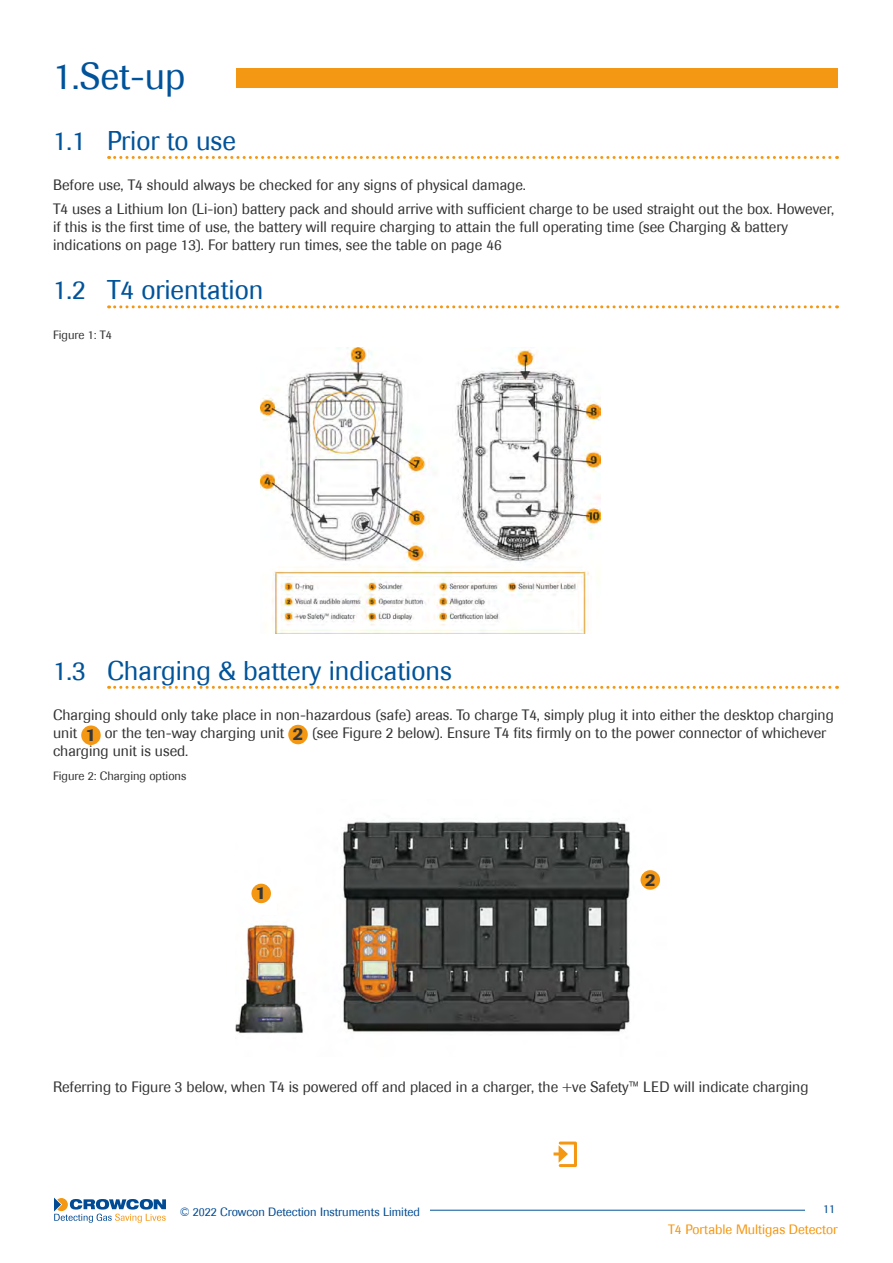
<style>
.page{position:relative;width:893px;height:1263px;background:#fff}
.page>*{position:absolute;margin:0;border:0;box-sizing:border-box;transform-origin:0 0}
.t1{font:37.5px "Imago";color:#00539a}
.t2{font:27px "Imago";color:#00539a}
.t3{font:500 18px "Imago";color:#373739}
.t4{font:15px/18px "Imago";color:#333}
.t5{font:13.5px "Imago";color:#f49712}
.t6{font:12px "Imago";color:#004b93}
.t7{font:12px "Imago";color:#333}
.s1{font-weight:500;font-size:18px;color:#373739}
</style>
<div class="page">
<svg style="left:54px;top:1197px;width:112px;height:26px"></svg>
<hr style="left:430px;top:1210px;width:375px;height:1px;background:#00539a">
<div style="left:559px;top:1141px;width:18px;height:26px;border:3px solid #f49712"></div>
<svg style="left:554px;top:1145px;width:14px;height:18px"></svg>
<svg style="left:109px;top:156px;width:728px;height:3px"></svg>
<svg style="left:109px;top:305px;width:728px;height:3px"></svg>
<svg style="left:109px;top:686px;width:728px;height:3px"></svg>
<div style="left:81px;top:725px;width:20px;height:20px;background:#f49712;border-radius:50%"></div>
<div style="left:288px;top:725px;width:20px;height:19px;background:#f49712;border-radius:50%"></div>
<div style="left:236px;top:68px;width:602px;height:20px;background:#f49712"></div>
<img style="left:261px;top:348px;width:340px;height:286px">
<img style="left:236px;top:819px;width:425px;height:215px">
<div style="left:250px;top:889px;width:27px;height:26px;background:#fff"></div>
<div style="left:251px;top:884px;width:20px;height:19px;background:#f49712;border-radius:50%"></div>
<div style="left:640px;top:870px;width:20px;height:20px;background:#f49712;border-radius:50%"></div>
<h1 class="t1" style="left:53px;top:54px;width:134px">1.Set-up</h1>
<h2 class="t2" style="left:53px;top:125px;width:184px">1.1 Prior to use</h2>
<p class="t4" style="left:53px;top:173px;width:783px;line-height:24px">Before use, T4 should always be checked for any signs of physical damage.<br>T4 uses a Lithium Ion (Li-ion) battery pack and should arrive with sufficient charge to be used straight out the box. However,</p>
<p class="t4" style="left:53px;top:218px;width:736px">if this is the first time of use, the battery will require charging to attain the full operating time (see Charging &amp; battery indications on page 13). For battery run times, see the table on page 46</p>
<h2 class="t2" style="left:53px;top:274px;width:212px">1.2 T4 orientation</h2>
<p class="t7" style="left:53px;top:328px;width:60px">Figure 1: T4</p>
<h2 class="t2" style="left:53px;top:655px;width:400px">1.3 Charging &amp; battery indications</h2>
<p class="t4" style="left:53px;top:706px;width:782px">Charging should only take place in non-hazardous (safe) areas. To charge T4, simply plug it into either the desktop charging unit <span class="s1">1</span> or the ten-way charging unit <span class="s1">2</span> (see Figure 2 below). Ensure T4 fits firmly on to the power connector of whichever charging unit is used.</p>
<p class="t7" style="left:53px;top:768px;width:135px">Figure 2: Charging options</p>
<p class="t3" style="left:256px;top:882px;width:12px">1</p>
<p class="t3" style="left:645px;top:869px;width:12px">2</p>
<p class="t4" style="left:53px;top:1078px;width:757px">Referring to Figure 3 below, when T4 is powered off and placed in a charger, the +ve Safety™ LED will indicate charging</p>
<p class="t6" style="left:180px;top:1205px;width:242px">© 2022 Crowcon Detection Instruments Limited</p>
<p class="t6" style="left:823px;top:1202px;width:13px">11</p>
<p class="t5" style="left:668px;top:1222px;width:171px">T4 Portable Multigas Detector</p>
</div>
